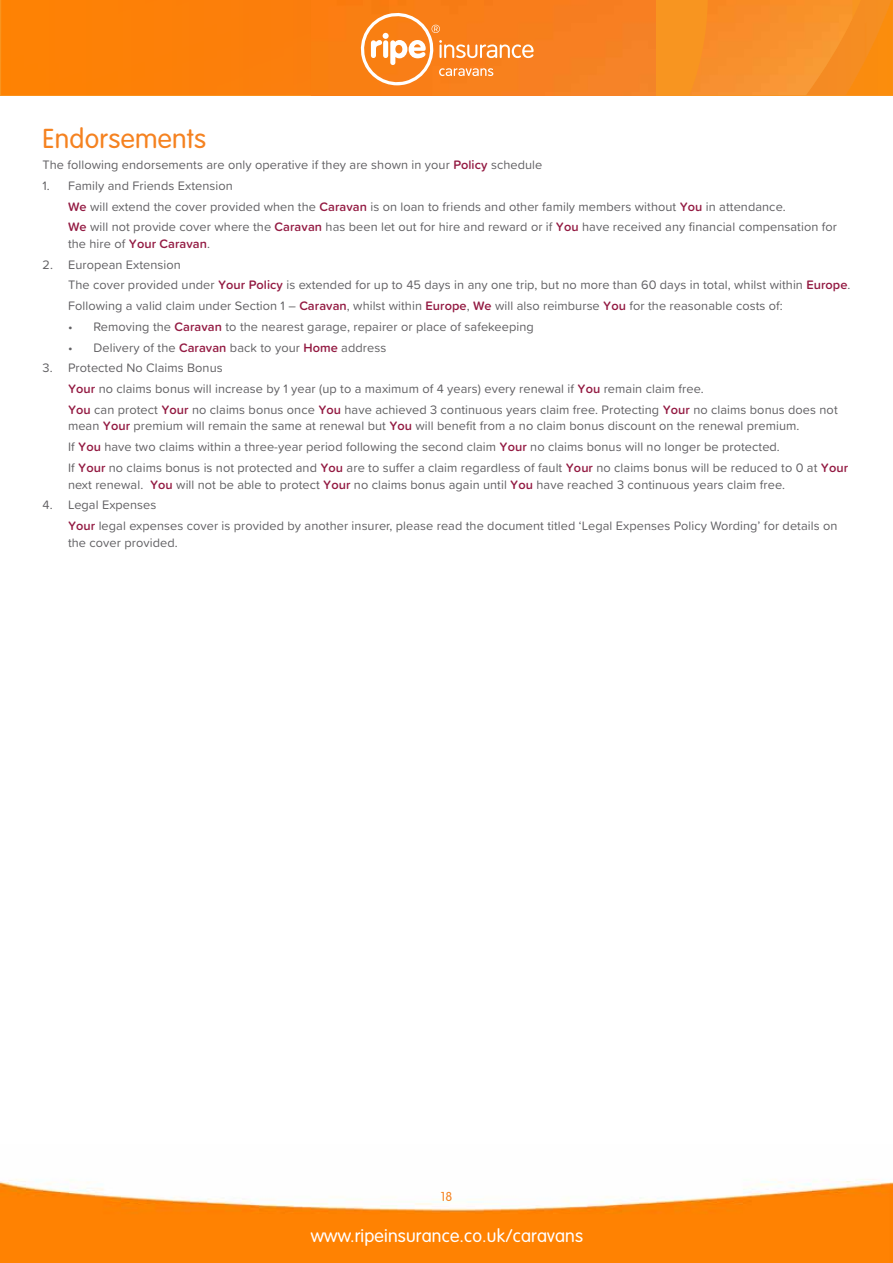
<style>
.page{position:relative;width:893px;height:1263px;background:#fff}
.page>*{position:absolute;margin:0;border:0;box-sizing:border-box;transform-origin:0 0}
.t1{font:300 27px "VAG Rounded Std";letter-spacing:.01em;color:#f58220}
.t2{font:300 18px "VAG Rounded Std";letter-spacing:.01em;color:#fff}
.t3{font:12.75px/20.7px "Proxima Soft";letter-spacing:.005em;color:#626164}
.t4{font:600 12.75px "Proxima Soft";letter-spacing:.005em;color:#931a42}
.t5{font:300 12.75px "VAG Rounded Std";color:#f58220}
.s1{font-weight:600;color:#931a42}
.s2{font-weight:400;color:#626164}
</style>
<div class="page">
<img style="left:0;top:1179px;width:893px;height:84px">
<svg style="left:0;top:0;width:893px;height:95px;background:#f8901a"></svg>
<img style="left:690px;top:0;width:162px;height:95px">
<img style="left:1px;top:0;width:655px;height:95px">
<svg style="left:361px;top:13px;width:173px;height:72px;background:#f9933f"></svg>
<h1 class="t1" style="left:43px;top:123px;width:165px">Endorsements</h1>
<p class="t3" style="left:43px;top:154px;width:501px">The following endorsements are only operative if they are shown in your <span class="s1">Policy</span> schedule</p>
<p class="t3" style="left:68px;top:175px;width:770px;text-indent:-26px">1. Family and Friends Extension<br><span class="s1">We</span> will extend the cover provided when the <span class="s1">Caravan</span> is on loan to friends and other family members without <span class="s1">You</span> in attendance.<br><span class="s1">We</span> will not provide cover where the <span class="s1">Caravan</span> has been let out for hire and reward or if <span class="s1">You</span> have received any financial compensation for</p>
<p class="t4" style="left:68px;top:234px;width:143px"><span class="s2">the hire of</span> Your Caravan<span class="s2">.</span></p>
<p class="t3" style="left:68px;top:253px;width:784px;text-indent:-26px">2. European Extension<br>The cover provided under <span class="s1">Your Policy</span> is extended for up to 45 days in any one trip, but no more than 60 days in total, whilst within <span class="s1">Europe</span>.<br>Following a valid claim under Section 1 – <span class="s1">Caravan</span>, whilst within <span class="s1">Europe</span>, <span class="s1">We</span> will also reimburse <span class="s1">You</span> for the reasonable costs of:</p>
<p class="t3" style="left:68px;top:316px;width:467px">• Removing the <span class="s1">Caravan</span> to the nearest garage, repairer or place of safekeeping</p>
<p class="t3" style="left:68px;top:336px;width:320px">• Delivery of the <span class="s1">Caravan</span> back to your <span class="s1">Home</span> address</p>
<p class="t3" style="left:68px;top:357px;width:771px;text-indent:-26px">3. Protected No Claims Bonus<br><span class="s1">Your</span> no claims bonus will increase by 1 year (up to a maximum of 4 years) every renewal if <span class="s1">You</span> remain claim free.<br><span class="s1">You</span> can protect <span class="s1">Your</span> no claims bonus once <span class="s1">You</span> have achieved 3 continuous years claim free. Protecting <span class="s1">Your</span> no claims bonus does not</p>
<p class="t3" style="left:68px;top:415px;width:782px">mean <span class="s1">Your</span> premium will remain the same at renewal but <span class="s1">You</span> will benefit from a no claim bonus discount on the renewal premium.<br>If <span class="s1">You</span> have two claims within a three-year period following the second claim <span class="s1">Your</span> no claims bonus will no longer be protected.<br>If <span class="s1">Your</span> no claims bonus is not protected and <span class="s1">You</span> are to suffer a claim regardless of fault <span class="s1">Your</span> no claims bonus will be reduced to 0 at <span class="s1">Your</span></p>
<p class="t3" style="left:68px;top:473px;width:719px">next renewal. <span class="s1">You</span> will not be able to protect <span class="s1">Your</span> no claims bonus again until <span class="s1">You</span> have reached 3 continuous years claim free.</p>
<p class="t3" style="left:68px;top:494px;width:771px;text-indent:-26px">4. Legal Expenses<br><span class="s1">Your</span> legal expenses cover is provided by another insurer, please read the document titled ‘Legal Expenses Policy Wording’ for details on</p>
<p class="t3" style="left:68px;top:531px;width:111px">the cover provided.</p>
<p class="t5" style="left:441px;top:1189px;width:13px">18</p>
<h2 class="t2" style="left:311px;top:1225px;width:274px">www.ripeinsurance.co.uk/caravans</h2>
</div>
